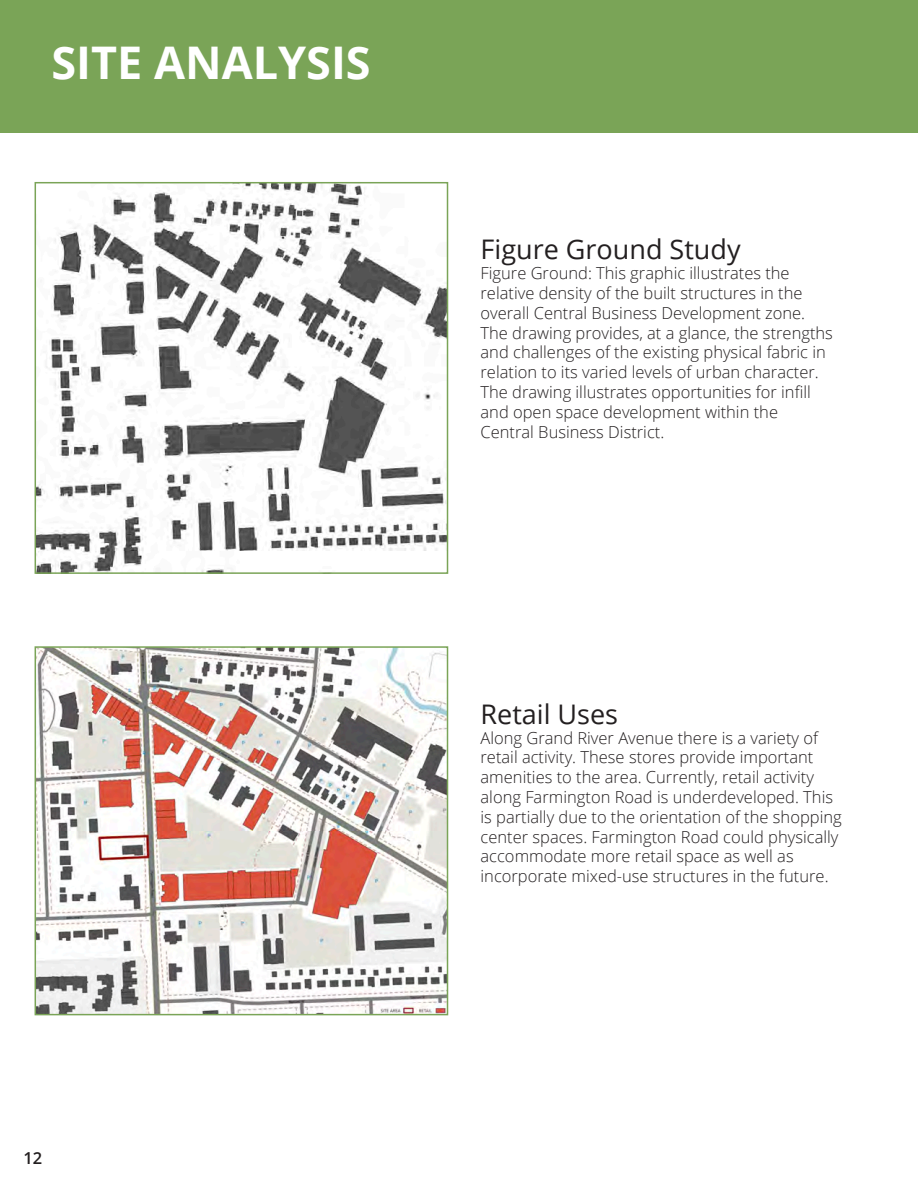
<style>
.page{position:relative;width:918px;height:1188px;background:#fff}
.page>*{position:absolute;margin:0;border:0;box-sizing:border-box;transform-origin:0 0}
.t1{font:700 45px "Open Sans";color:#fff}
.t2{font:27px "Open Sans";color:#231f20}
.t3{font:300 16.5px/19.8px "Open Sans";color:#231f20}
.t4{font:600 16.5px "Open Sans";color:#231f20}
</style>
<div class="page">
<img style="left:38px;top:185px;width:407px;height:386px">
<div style="left:35px;top:182px;width:413px;height:392px;border:2px solid #7aa457"></div>
<img style="left:38px;top:649px;width:407px;height:363px">
<div style="left:35px;top:646px;width:413px;height:369px;border:2px solid #7aa457"></div>
<div style="left:0;top:0;width:918px;height:133px;background:#7aa457"></div>
<p class="t1" style="left:51px;top:31px;width:321px">SITE ANALYSIS</p>
<p class="t4" style="left:23px;top:1146px;width:20px">12</p>
<p class="t2" style="left:481px;top:231px;width:262px">Figure Ground Study</p>
<p class="t3" style="left:481px;top:263px;width:354px">Figure Ground: This graphic illustrates the relative density of the built structures in the overall Central Business Development zone.<br>The drawing provides, at a glance, the strengths and challenges of the existing physical fabric in relation to its varied levels of urban character.</p>
<p class="t3" style="left:481px;top:382px;width:332px">The drawing illustrates opportunities for infill and open space development within the<br>Central Business District.</p>
<p class="t2" style="left:481px;top:696px;width:139px">Retail Uses</p>
<p class="t3" style="left:481px;top:727px;width:363px">Along Grand River Avenue there is a variety of retail activity. These stores provide important amenities to the area. Currently, retail activity along Farmington Road is underdeveloped. This is partially due to the orientation of the shopping center spaces. Farmington Road could physically accommodate more retail space as well as incorporate mixed-use structures in the future.</p>
</div>
